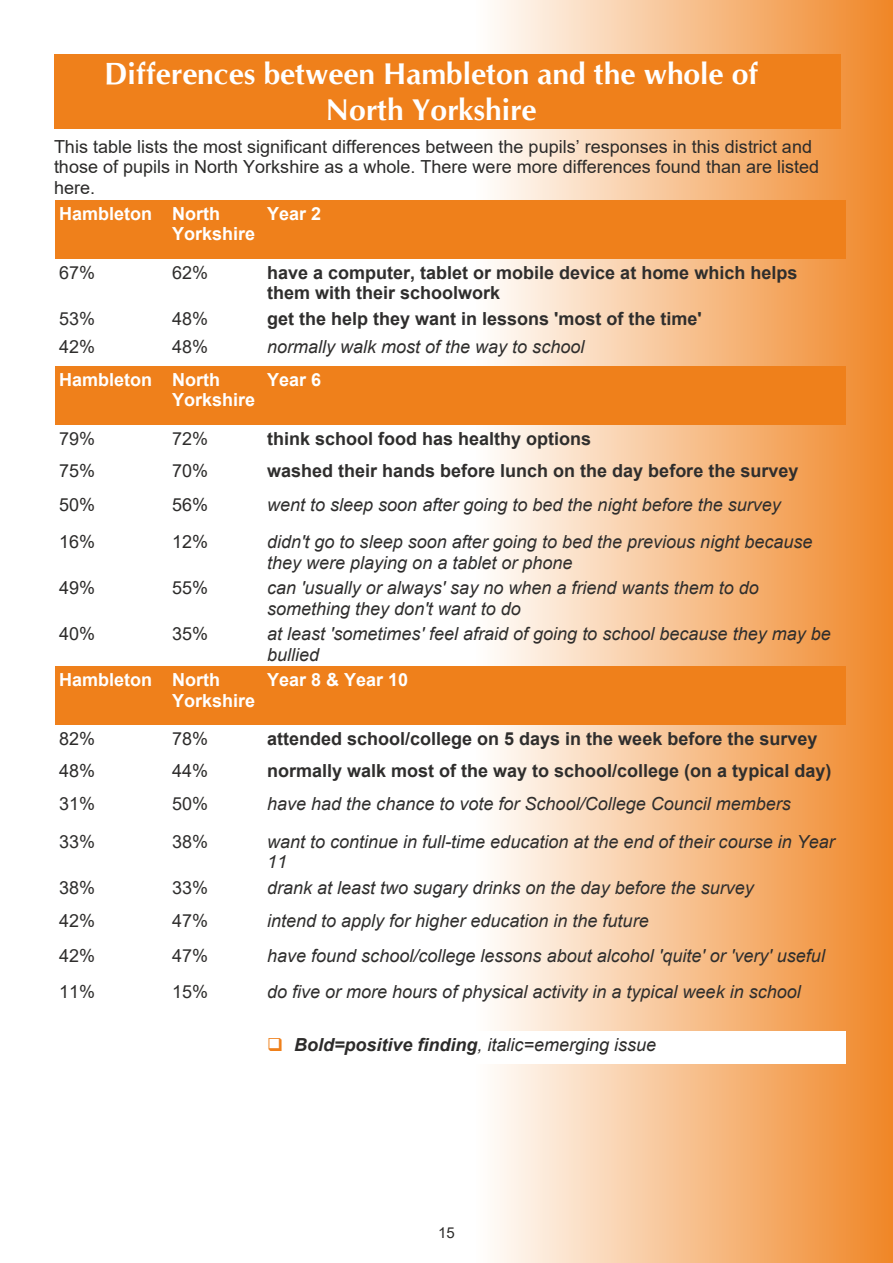
<style>
.page{position:relative;width:893px;height:1263px;background:#fff}
.page>*{position:absolute;margin:0;border:0;box-sizing:border-box;transform-origin:0 0}
.t1{font:700 30px/36px "CG Omega";color:#fff;text-align:center}
.t2{font:italic 18px/20.7px "Arial";color:#2f2e2d}
.t3{font:700 18px/20.7px "Arial";color:#2f2e2d}
.t4{font:18px/20.7px "Arial";color:#2c2b2a}
.t5{font:700 18px/20.7px "Arial";color:#fff}
.t6{font:18px "Arial";color:#2f2e2d}
.t7{font:italic 18px "Arial";color:#2c2b2a}
.t8{font:15px "Arial";color:#2c2b2a}
.s1{font-weight:700}
</style>
<div class="page">
<div style="left:476px;top:0;width:417px;height:1263px;background:linear-gradient(to right,#fffefe,#f08626)"></div>
<div style="left:54px;top:54px;width:787px;height:75px;background:#ef801b"></div>
<div style="left:55px;top:200px;width:113px;height:59px;background:#ef801b"></div>
<div style="left:168px;top:200px;width:95px;height:59px;background:#ef801b"></div>
<div style="left:263px;top:200px;width:583px;height:59px;background:#ef801b"></div>
<div style="left:55px;top:366px;width:113px;height:59px;background:#ef801b"></div>
<div style="left:168px;top:366px;width:95px;height:59px;background:#ef801b"></div>
<div style="left:263px;top:366px;width:583px;height:59px;background:#ef801b"></div>
<div style="left:55px;top:666px;width:113px;height:59px;background:#ef801b"></div>
<div style="left:168px;top:666px;width:95px;height:59px;background:#ef801b"></div>
<div style="left:263px;top:666px;width:583px;height:59px;background:#ef801b"></div>
<div style="left:263px;top:1031px;width:583px;height:33px;background:#fff"></div>
<h1 class="t1" style="left:104px;top:58px;width:655px">Differences between Hambleton and the whole of<br>North Yorkshire</h1>
<p class="t4" style="left:54px;top:138px;width:767px">This table lists the most significant differences between the pupils’ responses in this district and those of pupils in North Yorkshire as a whole. There were more differences found than are listed here.</p>
<p class="t5" style="left:172px;top:205px;width:85px;text-indent:-113px">Hambleton North<br>Yorkshire</p>
<p class="t5" style="left:267px;top:205px;width:56px">Year 2</p>
<p class="t6" style="left:59px;top:265px;width:38px">67%</p>
<p class="t6" style="left:172px;top:265px;width:38px">62%</p>
<p class="t3" style="left:267px;top:264px;width:532px">have a computer, tablet or mobile device at home which helps them with their schoolwork</p>
<p class="t6" style="left:59px;top:311px;width:38px">53%</p>
<p class="t6" style="left:172px;top:311px;width:38px">48%</p>
<p class="t3" style="left:267px;top:310px;width:436px">get the help they want in lessons 'most of the time'</p>
<p class="t6" style="left:59px;top:340px;width:38px">42%</p>
<p class="t6" style="left:172px;top:340px;width:38px">48%</p>
<p class="t2" style="left:267px;top:338px;width:319px">normally walk most of the way to school</p>
<p class="t5" style="left:172px;top:371px;width:85px;text-indent:-113px">Hambleton North<br>Yorkshire</p>
<p class="t5" style="left:267px;top:371px;width:56px">Year 6</p>
<p class="t6" style="left:59px;top:431px;width:38px">79%</p>
<p class="t6" style="left:172px;top:431px;width:38px">72%</p>
<p class="t3" style="left:267px;top:429px;width:326px">think school food has healthy options</p>
<p class="t4" style="left:59px;top:462px;width:38px">75%</p>
<p class="t4" style="left:172px;top:462px;width:38px">70%</p>
<p class="t3" style="left:267px;top:462px;width:533px">washed their hands before lunch on the day before the survey</p>
<p class="t4" style="left:59px;top:496px;width:38px">50%</p>
<p class="t4" style="left:172px;top:496px;width:38px">56%</p>
<p class="t2" style="left:267px;top:496px;width:515px">went to sleep soon after going to bed the night before the survey</p>
<p class="t4" style="left:59px;top:533px;width:38px">16%</p>
<p class="t4" style="left:172px;top:533px;width:38px">12%</p>
<p class="t2" style="left:267px;top:533px;width:547px">didn't go to sleep soon after going to bed the previous night because they were playing on a tablet or phone</p>
<p class="t4" style="left:59px;top:579px;width:38px">49%</p>
<p class="t4" style="left:172px;top:579px;width:38px">55%</p>
<p class="t2" style="left:267px;top:579px;width:493px">can 'usually or always' say no when a friend wants them to do something they don't want to do</p>
<p class="t4" style="left:59px;top:625px;width:38px">40%</p>
<p class="t4" style="left:172px;top:625px;width:38px">35%</p>
<p class="t2" style="left:267px;top:625px;width:565px">at least 'sometimes' feel afraid of going to school because they may be bullied</p>
<p class="t5" style="left:172px;top:671px;width:85px;text-indent:-113px">Hambleton North<br>Yorkshire</p>
<p class="t5" style="left:267px;top:671px;width:143px">Year 8 &amp; Year 10</p>
<p class="t4" style="left:59px;top:730px;width:38px">82%</p>
<p class="t4" style="left:172px;top:730px;width:38px">78%</p>
<p class="t3" style="left:267px;top:730px;width:552px">attended school/college on 5 days in the week before the survey</p>
<p class="t4" style="left:59px;top:762px;width:38px">48%</p>
<p class="t4" style="left:172px;top:762px;width:38px">44%</p>
<p class="t3" style="left:267px;top:762px;width:566px">normally walk most of the way to school/college (on a typical day)</p>
<p class="t6" style="left:59px;top:796px;width:38px">31%</p>
<p class="t6" style="left:172px;top:796px;width:38px">50%</p>
<p class="t2" style="left:267px;top:794px;width:525px">have had the chance to vote for School/College Council members</p>
<p class="t6" style="left:59px;top:834px;width:38px">33%</p>
<p class="t6" style="left:172px;top:834px;width:38px">38%</p>
<p class="t2" style="left:267px;top:833px;width:569px">want to continue in full-time education at the end of their course in Year<br>11</p>
<p class="t6" style="left:59px;top:880px;width:38px">38%</p>
<p class="t6" style="left:172px;top:880px;width:38px">33%</p>
<p class="t2" style="left:267px;top:879px;width:488px">drank at least two sugary drinks on the day before the survey</p>
<p class="t6" style="left:59px;top:914px;width:38px">42%</p>
<p class="t6" style="left:172px;top:914px;width:38px">47%</p>
<p class="t2" style="left:267px;top:912px;width:383px">intend to apply for higher education in the future</p>
<p class="t6" style="left:59px;top:949px;width:38px">42%</p>
<p class="t6" style="left:172px;top:949px;width:38px">47%</p>
<p class="t2" style="left:267px;top:947px;width:559px">have found school/college lessons about alcohol 'quite' or 'very' useful</p>
<p class="t6" style="left:59px;top:984px;width:38px">11%</p>
<p class="t6" style="left:172px;top:984px;width:38px">15%</p>
<p class="t2" style="left:267px;top:982px;width:535px">do five or more hours of physical activity in a typical week in school</p>
<p class="t7" style="left:294px;top:1038px;width:364px"><span class="s1">Bold=positive finding</span>, italic=emerging issue</p>
<p class="t8" style="left:438px;top:1227px;width:18px">15</p>
</div>
